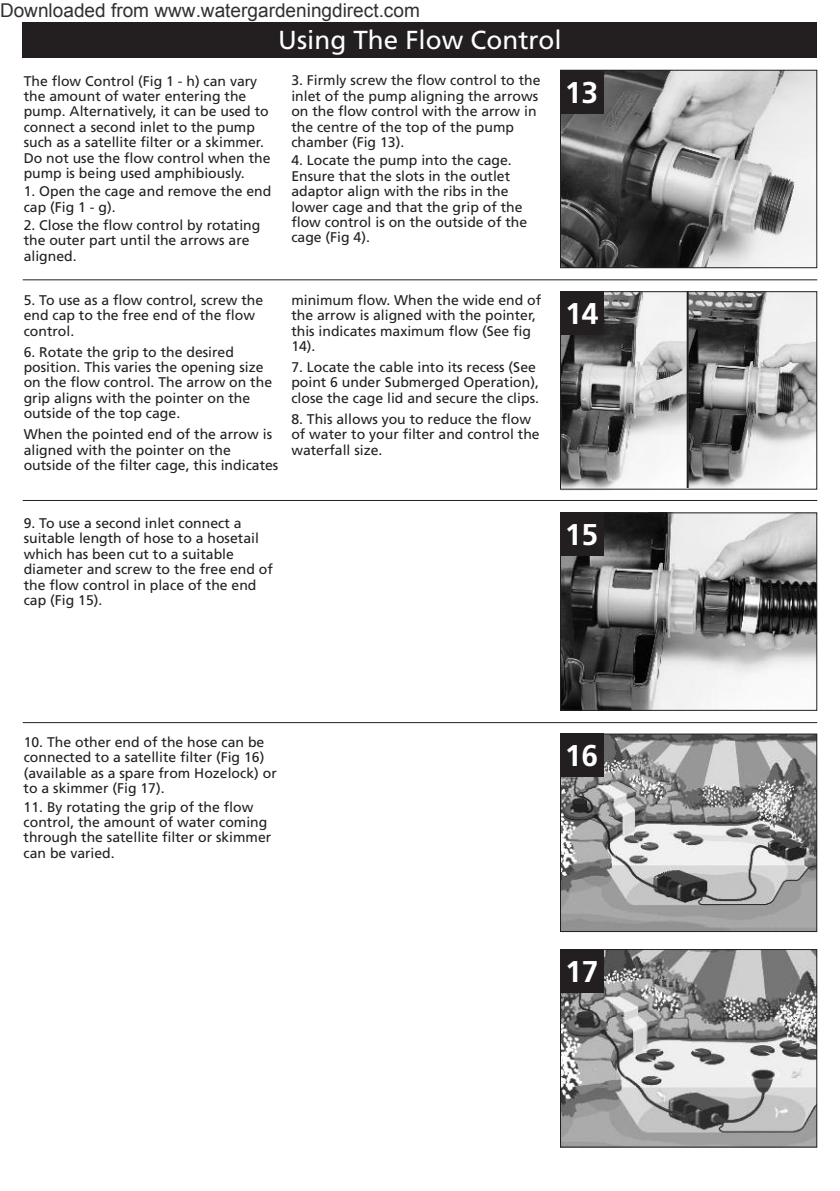
<style>
.page{position:relative;width:840px;height:1191px;background:#fff}
.page>*{position:absolute;margin:0;border:0;box-sizing:border-box;transform-origin:0 0}
.t1{font:700 30px "Frutiger";color:#fff}
.t2{font:26px "Frutiger";color:#fff}
.t3{font:19px "Arial";color:#303030}
.t4{font:14px/15.4px "Frutiger";color:#231f20}
</style>
<div class="page">
<img style="left:561px;top:514px;width:253px;height:195px">
<div style="left:559px;top:512px;width:257px;height:199px;border:1px solid #231f20"></div>
<hr style="left:23px;top:722px;width:793px;height:1px;background:#231f20">
<img style="left:561px;top:735px;width:253px;height:195px">
<div style="left:559px;top:733px;width:257px;height:199px;border:1px solid #231f20"></div>
<img style="left:561px;top:951px;width:253px;height:194px">
<div style="left:559px;top:949px;width:257px;height:198px;border:1px solid #231f20"></div>
<div style="left:559px;top:733px;width:43px;height:43px;background:#231f20"></div>
<div style="left:560px;top:949px;width:43px;height:43px;background:#231f20"></div>
<div style="left:559px;top:512px;width:43px;height:43px;background:#231f20"></div>
<img style="left:561px;top:72px;width:253px;height:194px">
<div style="left:559px;top:70px;width:257px;height:198px;border:1px solid #231f20"></div>
<div style="left:23px;top:23px;width:793px;height:35px;background:#231f20"></div>
<hr style="left:23px;top:279px;width:793px;height:1px;background:#231f20">
<img style="left:560px;top:293px;width:255px;height:197px">
<div style="left:559px;top:291px;width:257px;height:198px;border:1px solid #231f20"></div>
<div style="left:560px;top:291px;width:43px;height:43px;background:#231f20"></div>
<hr style="left:686px;top:291px;width:2px;height:197px;background:#231f20">
<div style="left:559px;top:70px;width:43px;height:43px;background:#231f20"></div>
<hr style="left:23px;top:500px;width:793px;height:1px;background:#231f20">
<h3 class="t3" style="left:0;top:-2px;width:421px">Downloaded from www.watergardeningdirect.com</h3>
<p class="t4" style="left:24px;top:74px;width:248px">The flow Control (Fig 1 - h) can vary the amount of water entering the pump. Alternatively, it can be used to connect a second inlet to the pump such as a satellite filter or a skimmer.<br>Do not use the flow control when the pump is being used amphibiously.</p>
<p class="t4" style="left:24px;top:185px;width:249px">1. Open the cage and remove the end cap (Fig 1 - g).</p>
<p class="t4" style="left:24px;top:218px;width:238px">2. Close the flow control by rotating the outer part until the arrows are aligned.</p>
<h2 class="t2" style="left:278px;top:29px;width:285px">Using The Flow Control</h2>
<p class="t4" style="left:291px;top:74px;width:250px">3. Firmly screw the flow control to the inlet of the pump aligning the arrows on the flow control with the arrow in the centre of the top of the pump chamber (Fig 13).</p>
<p class="t4" style="left:291px;top:154px;width:237px">4. Locate the pump into the cage.<br>Ensure that the slots in the outlet adaptor align with the ribs in the lower cage and that the grip of the flow control is on the outside of the cage (Fig 4).</p>
<h1 class="t1" style="left:564px;top:80px;width:35px">13</h1>
<p class="t4" style="left:24px;top:293px;width:241px">5. To use as a flow control, screw the end cap to the free end of the flow control.</p>
<p class="t4" style="left:24px;top:345px;width:250px">6. Rotate the grip to the desired position. This varies the opening size on the flow control. The arrow on the grip aligns with the pointer on the outside of the top cage.</p>
<p class="t4" style="left:24px;top:428px;width:256px">When the pointed end of the arrow is aligned with the pointer on the outside of the filter cage, this indicates</p>
<p class="t4" style="left:291px;top:293px;width:251px">minimum flow. When the wide end of the arrow is aligned with the pointer, this indicates maximum flow (See fig<br>14).</p>
<p class="t4" style="left:291px;top:360px;width:249px">7. Locate the cable into its recess (See point 6 under Submerged Operation), close the cage lid and secure the clips.</p>
<p class="t4" style="left:291px;top:412px;width:250px">8. This allows you to reduce the flow of water to your filter and control the waterfall size.</p>
<p class="t4" style="left:24px;top:516px;width:250px">9. To use a second inlet connect a suitable length of hose to a hosetail which has been cut to a suitable diameter and screw to the free end of the flow control in place of the end cap (Fig 15).</p>
<h1 class="t1" style="left:565px;top:301px;width:35px">14</h1>
<h1 class="t1" style="left:564px;top:522px;width:35px">15</h1>
<p class="t4" style="left:24px;top:735px;width:254px">10. The other end of the hose can be connected to a satellite filter (Fig 16) (available as a spare from Hozelock) or to a skimmer (Fig 17).</p>
<p class="t4" style="left:24px;top:800px;width:249px">11. By rotating the grip of the flow control, the amount of water coming through the satellite filter or skimmer can be varied.</p>
<h1 class="t1" style="left:564px;top:743px;width:35px">16</h1>
<h1 class="t1" style="left:565px;top:959px;width:35px">17</h1>
</div>
